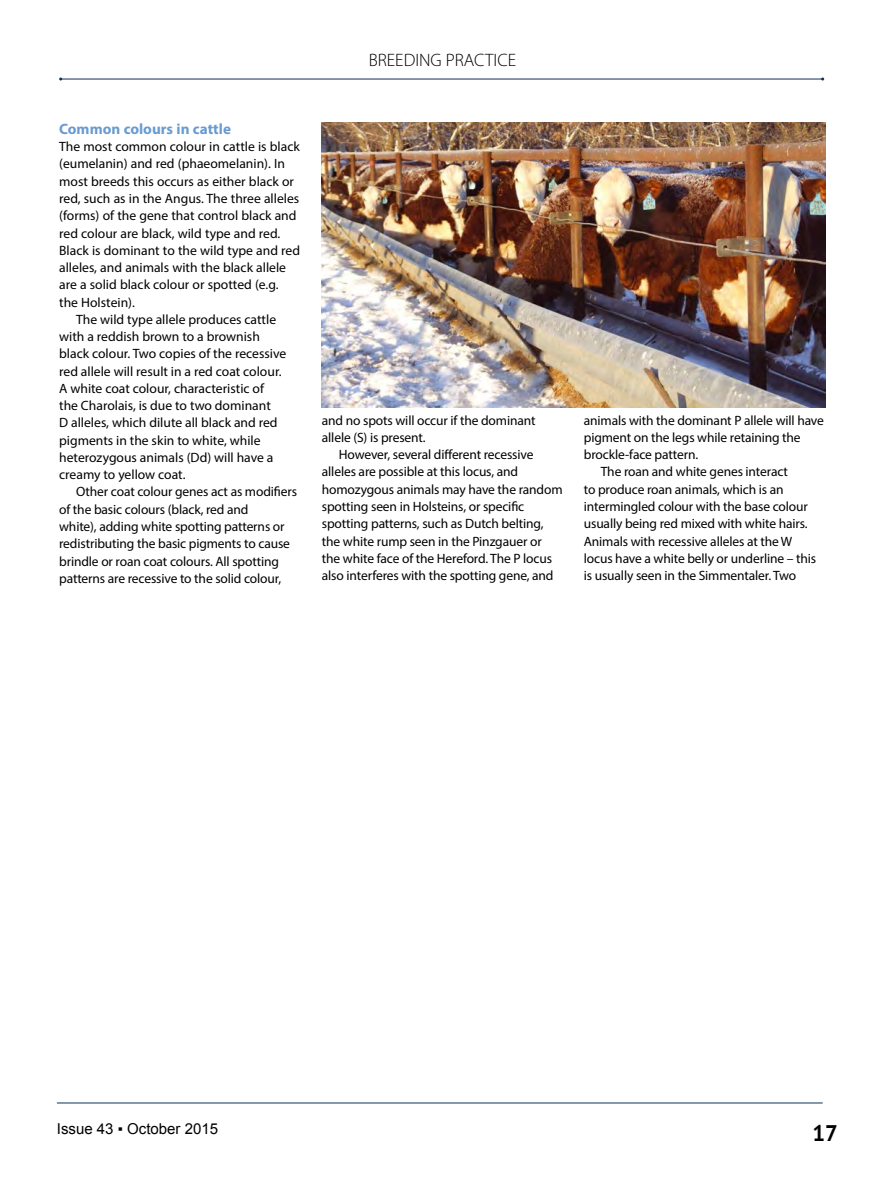
<style>
.page{position:relative;width:887px;height:1190px;background:#fff}
.page>*{position:absolute;margin:0;border:0;box-sizing:border-box;transform-origin:0 0}
.t1{font:700 22.5px "PT Sans";color:#000}
.t2{font:300 18px "Myriad Pro";color:#000}
.t3{font:700 15px "Myriad Pro";color:#699bd2}
.t4{font:15px "Arial";color:#000}
.t5{font:13.5px/17.2px "Myriad Pro";letter-spacing:-.01em;color:#000}
</style>
<div class="page">
<hr style="left:61px;top:79px;width:761px;height:1px;background:#133056">
<hr style="left:57px;top:1102px;width:765px;height:1px;background:#133056">
<img style="left:322px;top:123px;width:503px;height:284px">
<h2 class="t2" style="left:369px;top:50px;width:149px">BREEDING PRACTICE</h2>
<p class="t3" style="left:59px;top:119px;width:173px">Common colours in cattle</p>
<p class="t5" style="left:59px;top:138px;width:242px">The most common colour in cattle is black</p>
<p class="t5" style="left:59px;top:155px;width:227px">(eumelanin) and red (phaeomelanin). In</p>
<p class="t5" style="left:59px;top:172px;width:236px">most breeds this occurs as either black or</p>
<p class="t5" style="left:59px;top:190px;width:242px">red, such as in the Angus. The three alleles</p>
<p class="t5" style="left:59px;top:207px;width:239px">(forms) of the gene that control black and</p>
<p class="t5" style="left:59px;top:224px;width:223px">red colour are black, wild type and red.</p>
<p class="t5" style="left:59px;top:241px;width:242px">Black is dominant to the wild type and red</p>
<p class="t5" style="left:59px;top:259px;width:228px">alleles, and animals with the black allele</p>
<p class="t5" style="left:59px;top:276px;width:221px">are a solid black colour or spotted (e.g.</p>
<p class="t5" style="left:59px;top:293px;width:77px">the Holstein).</p>
<p class="t5" style="left:76px;top:310px;width:201px">The wild type allele produces cattle</p>
<p class="t5" style="left:59px;top:328px;width:202px">with a reddish brown to a brownish</p>
<p class="t5" style="left:59px;top:345px;width:229px">black colour. Two copies of the recessive</p>
<p class="t5" style="left:59px;top:362px;width:224px">red allele will result in a red coat colour.</p>
<p class="t5" style="left:59px;top:379px;width:206px">A white coat colour, characteristic of</p>
<p class="t5" style="left:59px;top:397px;width:213px">the Charolais, is due to two dominant</p>
<p class="t5" style="left:59px;top:414px;width:220px">D alleles, which dilute all black and red</p>
<p class="t5" style="left:59px;top:431px;width:203px">pigments in the skin to white, while</p>
<p class="t5" style="left:59px;top:448px;width:216px">heterozygous animals (Dd) will have a</p>
<p class="t5" style="left:59px;top:466px;width:128px">creamy to yellow coat.</p>
<p class="t5" style="left:76px;top:483px;width:222px">Other coat colour genes act as modifiers</p>
<p class="t5" style="left:59px;top:500px;width:191px">of the basic colours (black, red and</p>
<p class="t5" style="left:59px;top:517px;width:227px">white), adding white spotting patterns or</p>
<p class="t5" style="left:59px;top:535px;width:232px">redistributing the basic pigments to cause</p>
<p class="t5" style="left:59px;top:552px;width:221px">brindle or roan coat colours. All spotting</p>
<p class="t5" style="left:59px;top:569px;width:224px">patterns are recessive to the solid colour,</p>
<p class="t5" style="left:322px;top:411px;width:215px">and no spots will occur if the dominant allele (S) is present.</p>
<p class="t5" style="left:322px;top:446px;width:242px;text-indent:17px">However, several different recessive alleles are possible at this locus, and homozygous animals may have the random spotting seen in Holsteins, or specific spotting patterns, such as Dutch belting, the white rump seen in the Pinzgauer or the white face of the Hereford. The P locus also interferes with the spotting gene, and</p>
<p class="t5" style="left:584px;top:411px;width:242px">animals with the dominant P allele will have</p>
<p class="t5" style="left:584px;top:428px;width:218px">pigment on the legs while retaining the</p>
<p class="t5" style="left:584px;top:445px;width:116px">brockle-face pattern.</p>
<p class="t5" style="left:601px;top:463px;width:189px">The roan and white genes interact</p>
<p class="t5" style="left:584px;top:480px;width:201px">to produce roan animals, which is an</p>
<p class="t5" style="left:584px;top:497px;width:226px">intermingled colour with the base colour</p>
<p class="t5" style="left:584px;top:515px;width:225px">usually being red mixed with white hairs.</p>
<p class="t5" style="left:584px;top:532px;width:210px">Animals with recessive alleles at the W</p>
<p class="t5" style="left:584px;top:549px;width:234px">locus have a white belly or underline – this</p>
<p class="t5" style="left:584px;top:566px;width:214px">is usually seen in the Simmentaler. Two</p>
<p class="t4" style="left:57px;top:1118px;width:163px">Issue 43 ▪ October 2015</p>
<h1 class="t1" style="left:812px;top:1118px;width:27px">17</h1>
</div>
